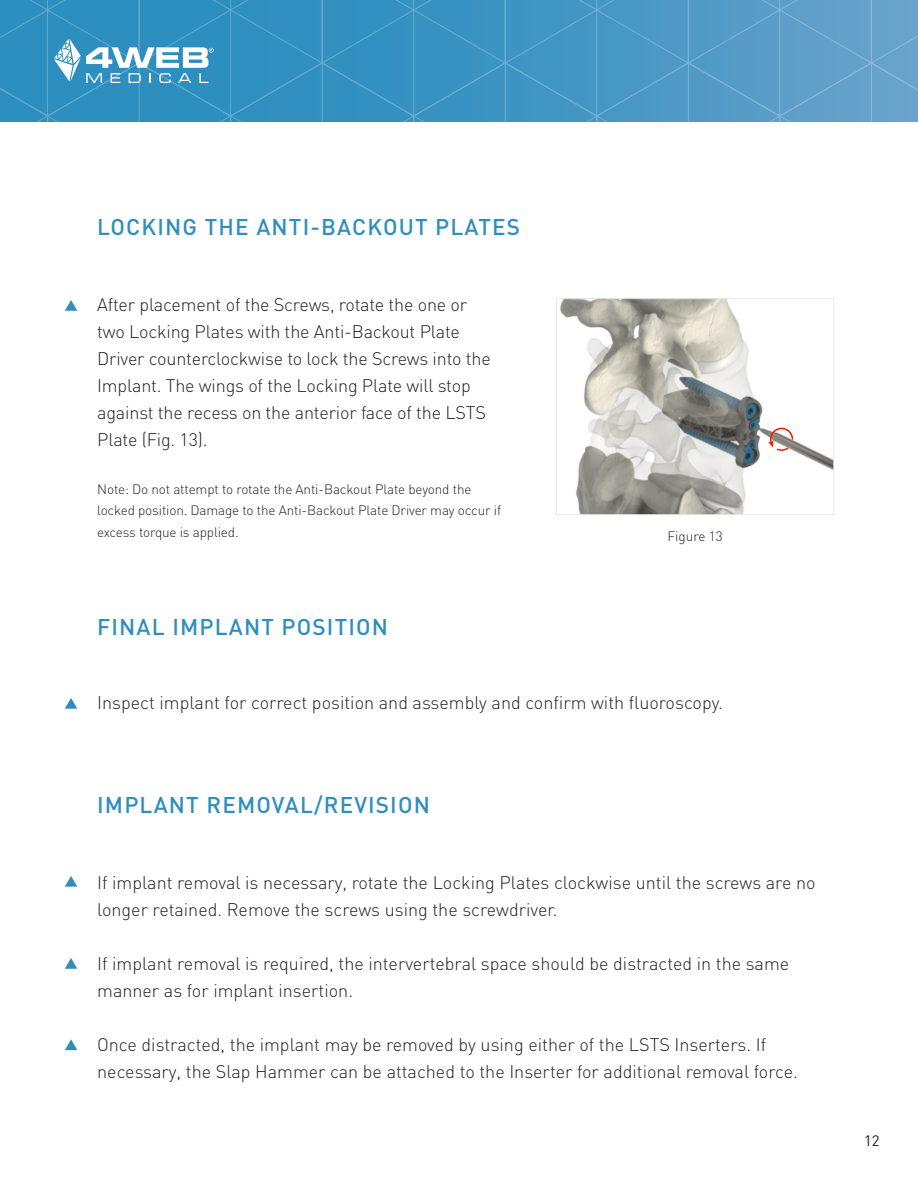
<style>
.page{position:relative;width:918px;height:1188px;background:#fff}
.page>*{position:absolute;margin:0;border:0;box-sizing:border-box;transform-origin:0 0}
.t1{font:500 22.5px "DIN";letter-spacing:.05em;color:#308ebe}
.t2{font:300 18px/27px "DIN";color:#231f20}
.t3{font:15px "DIN";color:#231f20}
.t4{font:300 13.5px/21px "DIN";letter-spacing:-.01em;color:#231f20}
</style>
<div class="page">
<svg style="left:65px;top:300px;width:12px;height:11px"></svg>
<img style="left:560px;top:300px;width:272px;height:213px">
<svg style="left:768px;top:428px;width:25px;height:23px"></svg>
<div style="left:556px;top:298px;width:278px;height:217px;border:1px solid #e6e7e9"></div>
<svg style="left:65px;top:698px;width:12px;height:11px"></svg>
<svg style="left:65px;top:876px;width:12px;height:11px"></svg>
<svg style="left:65px;top:958px;width:12px;height:11px"></svg>
<svg style="left:65px;top:1039px;width:12px;height:11px"></svg>
<svg style="left:0;top:0;width:918px;height:122px;background:#4397c4"></svg>
<p class="t1" style="left:97px;top:212px;width:424px">LOCKING THE ANTI-BACKOUT PLATES</p>
<p class="t2" style="left:97px;top:291px;width:395px">After placement of the Screws, rotate the one or two Locking Plates with the Anti-Backout Plate Driver counterclockwise to lock the Screws into the Implant. The wings of the Locking Plate will stop against the recess on the anterior face of the LSTS Plate (Fig. 13).</p>
<p class="t4" style="left:97px;top:479px;width:405px">Note: Do not attempt to rotate the Anti-Backout Plate beyond the locked position. Damage to the Anti-Backout Plate Driver may occur if excess torque is applied.</p>
<p class="t1" style="left:97px;top:613px;width:292px">FINAL IMPLANT POSITION</p>
<p class="t4" style="left:667px;top:525px;width:57px">Figure 13</p>
<p class="t2" style="left:97px;top:689px;width:627px">Inspect implant for correct position and assembly and confirm with fluoroscopy.</p>
<p class="t1" style="left:97px;top:791px;width:334px">IMPLANT REMOVAL/REVISION</p>
<p class="t2" style="left:97px;top:869px;width:720px">If implant removal is necessary, rotate the Locking Plates clockwise until the screws are no longer retained. Remove the screws using the screwdriver.</p>
<p class="t2" style="left:97px;top:950px;width:694px">If implant removal is required, the intervertebral space should be distracted in the same manner as for implant insertion.</p>
<p class="t2" style="left:97px;top:1031px;width:702px">Once distracted, the implant may be removed by using either of the LSTS Inserters. If necessary, the Slap Hammer can be attached to the Inserter for additional removal force.</p>
<p class="t3" style="left:864px;top:1131px;width:17px">12</p>
</div>
